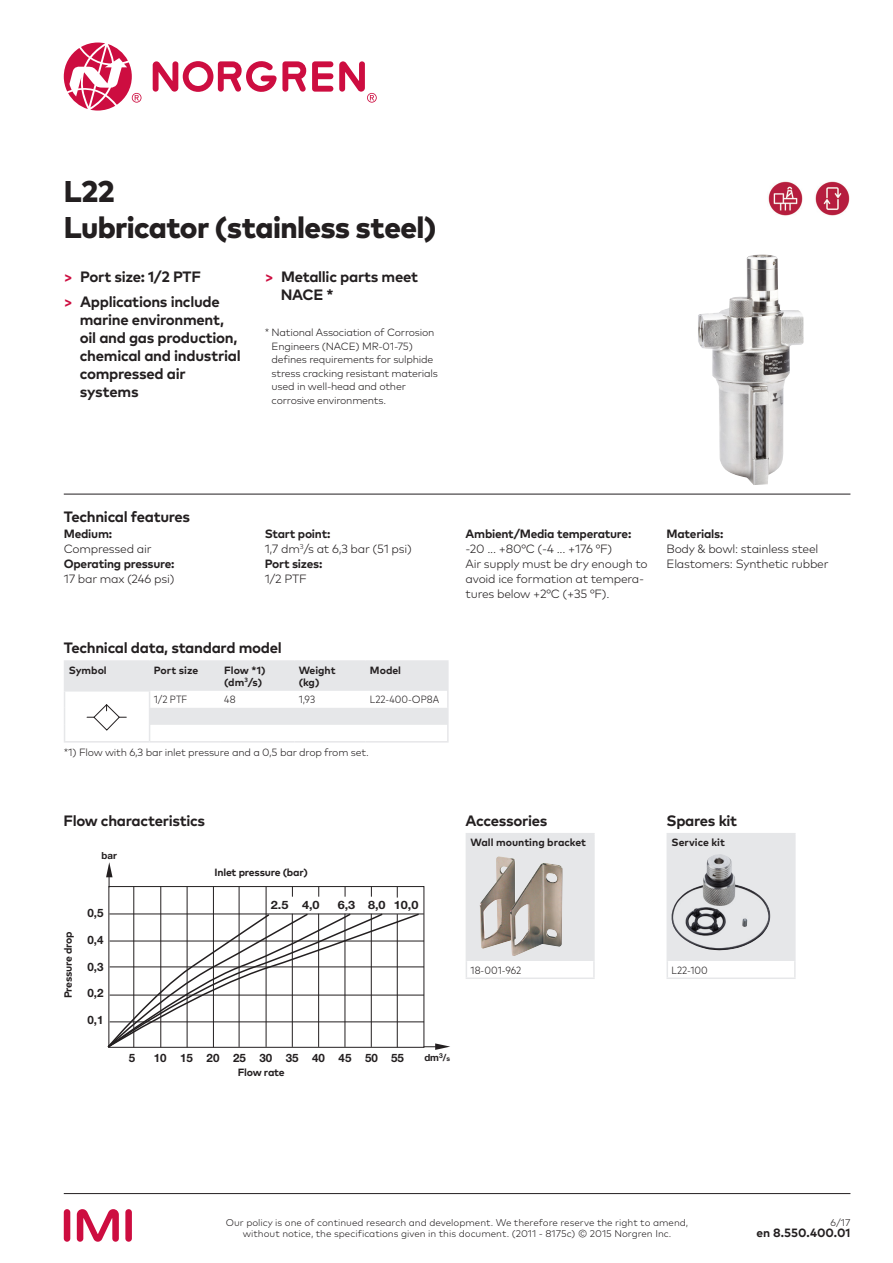
<style>
.page{position:relative;width:893px;height:1263px;background:#fff}
.page>*{position:absolute;margin:0;border:0;box-sizing:border-box;transform-origin:0 0}
.EN_Headings{font:800 30px/36px "Mark Pro";letter-spacing:-.02em;color:#231f20}
.EN_Headings-2{font:700 15px/18px "Mark Pro";letter-spacing:-.02em;color:#231f20}
.EN_Technical_feature{font:300 12px/15px "Mark Pro";letter-spacing:-.02em;color:#231f20}
.EN_Technical_feature-2{font:700 12px "Mark Pro";letter-spacing:-.02em;color:#231f20}
.EN_Technical_feature-3{font:700 12px "Mark Pro";color:#231f20}
.t1{font:700 11.55px "Helvetica Neue LTW1 G";color:#231f20}
.t2{font:700 11.55px "Helvetica Neue LTW1 G";color:#231f20;scale:1.09 1}
.EN_Table_notes{font:300 10.5px/13.5px "Mark Pro";letter-spacing:-.02em;color:#231f20}
.EN_Table_header{font:700 10.5px "Mark Pro";letter-spacing:-.01em;color:#231f20}
.EN_Table_Con_light{font:300 condensed 10.5px "Mark Pro";color:#231f20}
.t3{font:300 9.75px/11.2px "Mark Pro";color:#231f20;text-align:center}
.t4{font:700 9.75px "Helvetica Neue LTW1 G";color:#231f20}
.s1{color:#cd0d40}
.s2{font-stretch:normal}
.s3{font-size:6.75px}
</style>
<div class="page">
<hr style="left:64px;top:1193px;width:786px;height:1px;background:#231f20">
<div style="left:125px;top:1209px;width:7px;height:33px;background:#cd0d40;border-radius:3px"></div>
<div style="left:64px;top:1209px;width:6px;height:33px;background:#cd0d40;border-radius:3px"></div>
<svg style="left:77px;top:1209px;width:42px;height:33px"></svg>
<svg style="left:339px;top:61px;width:38px;height:42px"></svg>
<svg style="left:153px;top:61px;width:153px;height:31px"></svg>
<svg style="left:312px;top:61px;width:21px;height:31px"></svg>
<svg style="left:64px;top:43px;width:77px;height:68px"></svg>
<img style="left:815px;top:181px;width:35px;height:35px">
<img style="left:768px;top:181px;width:35px;height:35px">
<hr style="left:64px;top:494px;width:786px;height:1px;background:#231f20">
<hr style="left:64px;top:660px;width:86px;height:2px;background:#e6e7e9">
<hr style="left:150px;top:660px;width:70px;height:2px;background:#e6e7e9">
<hr style="left:220px;top:660px;width:74px;height:2px;background:#e6e7e9">
<hr style="left:294px;top:660px;width:72px;height:2px;background:#e6e7e9">
<hr style="left:366px;top:660px;width:83px;height:2px;background:#e6e7e9">
<hr style="left:150px;top:741px;width:70px;height:1px;background:#e6e7e9">
<hr style="left:220px;top:741px;width:74px;height:1px;background:#e6e7e9">
<hr style="left:294px;top:741px;width:72px;height:1px;background:#e6e7e9">
<hr style="left:366px;top:741px;width:83px;height:1px;background:#e6e7e9">
<hr style="left:64px;top:741px;width:86px;height:1px;background:#e6e7e9">
<svg style="left:64px;top:662px;width:385px;height:79px"></svg>
<img style="left:698px;top:254px;width:106px;height:231px">
<hr style="left:161px;top:886px;width:1px;height:161px;background:#231f20">
<hr style="left:134px;top:886px;width:1px;height:161px;background:#231f20">
<hr style="left:187px;top:886px;width:1px;height:161px;background:#231f20">
<hr style="left:213px;top:886px;width:1px;height:161px;background:#231f20">
<hr style="left:266px;top:886px;width:1px;height:161px;background:#231f20">
<hr style="left:239px;top:887px;width:1px;height:160px;background:#231f20">
<svg style="left:106px;top:862px;width:7px;height:25px"></svg>
<svg style="left:107px;top:913px;width:343px;height:137px"></svg>
<div style="left:466px;top:834px;width:128px;height:127px;background:#e6e7e9"></div>
<hr style="left:593px;top:834px;width:2px;height:127px;background:#e6e7e9">
<svg style="left:466px;top:961px;width:1px;height:16px"></svg>
<svg style="left:593px;top:961px;width:2px;height:16px"></svg>
<hr style="left:466px;top:833px;width:129px;height:1px;background:#e6e7e9">
<hr style="left:466px;top:977px;width:129px;height:2px;background:#e6e7e9">
<img style="left:480px;top:856px;width:83px;height:100px">
<div style="left:667px;top:834px;width:128px;height:127px;background:#e6e7e9"></div>
<hr style="left:666px;top:834px;width:2px;height:127px;background:#e6e7e9">
<hr style="left:794px;top:834px;width:2px;height:127px;background:#e6e7e9">
<svg style="left:666px;top:961px;width:2px;height:16px"></svg>
<svg style="left:794px;top:961px;width:2px;height:16px"></svg>
<hr style="left:666px;top:833px;width:130px;height:1px;background:#e6e7e9">
<hr style="left:666px;top:977px;width:130px;height:2px;background:#e6e7e9">
<img style="left:671px;top:854px;width:99px;height:96px">
<p class="EN_Headings" style="left:64px;top:171px;width:374px">L22<br>Lubricator (stainless steel)</p>
<p class="EN_Headings-2" style="left:64px;top:266px;width:139px"><span class="s1">&gt;</span> Port size: 1/2 PTF</p>
<p class="EN_Headings-2" style="left:80px;top:292px;width:162px;text-indent:-16px"><span class="s1">&gt;</span> Applications include marine environment, oil and gas production, chemical and industrial compressed air systems</p>
<p class="EN_Headings-2" style="left:281px;top:266px;width:139px;text-indent:-16px"><span class="s1">&gt;</span> Metallic parts meet<br>NACE *</p>
<p class="EN_Table_notes" style="left:272px;top:325px;width:168px;text-indent:-7px">* National Association of Corrosion<br>Engineers (NACE) MR-01-75) defines requirements for sulphide stress cracking resistant materials used in well-head and other corrosive environments.</p>
<p class="EN_Headings-2" style="left:64px;top:506px;width:128px">Technical features</p>
<p class="EN_Technical_feature-2" style="left:64px;top:524px;width:50px">Medium:</p>
<p class="EN_Technical_feature" style="left:64px;top:540px;width:89px">Compressed air</p>
<p class="EN_Technical_feature-2" style="left:64px;top:554px;width:112px">Operating pressure:</p>
<p class="EN_Technical_feature" style="left:64px;top:570px;width:112px">17 bar max (246 psi)</p>
<p class="EN_Technical_feature-2" style="left:265px;top:524px;width:67px">Start point:</p>
<p class="EN_Technical_feature" style="left:265px;top:540px;width:149px">1,7 dm<sup>3</sup>/s at 6,3 bar (51 psi)</p>
<p class="EN_Technical_feature-2" style="left:265px;top:554px;width:59px">Port sizes:</p>
<p class="EN_Technical_feature" style="left:265px;top:570px;width:44px">1/2 PTF</p>
<p class="EN_Headings-2" style="left:64px;top:637px;width:220px">Technical data, standard model</p>
<p class="EN_Table_header" style="left:69px;top:662px;width:40px">Symbol</p>
<p class="EN_Table_header" style="left:154px;top:662px;width:46px">Port size</p>
<p class="EN_Table_header" style="left:224px;top:662px;width:43px">Flow *1)</p>
<p class="EN_Table_header" style="left:224px;top:674px;width:39px">(dm<sup>3</sup>/s)</p>
<p class="EN_Table_header" style="left:299px;top:662px;width:38px">Weight</p>
<p class="EN_Table_header" style="left:299px;top:674px;width:22px">(kg)</p>
<p class="EN_Table_header" style="left:370px;top:662px;width:33px">Model</p>
<p class="EN_Table_Con_light" style="left:154px;top:692px;width:35px">1/2 PTF</p>
<p class="EN_Table_Con_light" style="left:224px;top:692px;width:13px">48</p>
<p class="EN_Table_Con_light" style="left:299px;top:692px;width:18px">1,93</p>
<p class="EN_Table_Con_light" style="left:370px;top:692px;width:71px">L22-400-<span class="s2">O</span>P8A</p>
<p class="EN_Table_notes" style="left:64px;top:745px;width:307px">*1) Flow with 6,3 bar inlet pressure and a 0,5 bar drop from set.</p>
<p class="EN_Technical_feature-2" style="left:466px;top:524px;width:167px">Ambient/Media temperature:</p>
<p class="EN_Technical_feature" style="left:466px;top:540px;width:148px">-20 ... +80°C (-4 ... +176 °F)</p>
<p class="EN_Technical_feature" style="left:466px;top:555px;width:184px">Air supply must be dry enough to avoid ice formation at tempera&shy;tures below +2°C (+35 °F).</p>
<p class="EN_Technical_feature-2" style="left:666px;top:524px;width:58px">Materials:</p>
<p class="EN_Technical_feature" style="left:666px;top:540px;width:164px">Body &amp; bowl: stainless steel<br>Elastomers: Synthetic rubber</p>
<p class="EN_Headings-2" style="left:63px;top:810px;width:143px">Flow characteristics</p>
<p class="EN_Table_header" style="left:60px;top:998px;width:69px;rotate:-90deg">Pressure drop</p>
<p class="t4" style="left:102px;top:850px;width:17px">bar</p>
<p class="t1" style="left:87px;top:906px;width:18px">0,5</p>
<p class="t1" style="left:87px;top:932px;width:18px">0,4</p>
<p class="t1" style="left:87px;top:959px;width:18px">0,3</p>
<p class="t1" style="left:87px;top:986px;width:18px">0,2</p>
<p class="t1" style="left:87px;top:1013px;width:18px">0,1</p>
<p class="EN_Table_header" style="left:215px;top:864px;width:95px">Inlet pressure (bar)</p>
<p class="t2" style="left:271px;top:897px;width:46px">2.5 4,0</p>
<p class="t2" style="left:338px;top:897px;width:75px">6,3 8,0 10,0</p>
<p class="t1" style="left:129px;top:1051px;width:8px">5</p>
<p class="t1" style="left:154px;top:1051px;width:252px">10 15 20 25 30 35 40 45 50 55</p>
<p class="EN_Table_header" style="left:238px;top:1065px;width:48px">Flow rate</p>
<p class="t4" style="left:424px;top:1052px;width:27px">dm<sup>3</sup>/<span class="s3">s</span></p>
<p class="EN_Headings-2" style="left:466px;top:810px;width:83px">Accessories</p>
<p class="EN_Table_header" style="left:471px;top:834px;width:117px">Wall mounting bracket</p>
<p class="EN_Table_Con_light" style="left:471px;top:962px;width:52px">18-001-962</p>
<p class="EN_Headings-2" style="left:666px;top:810px;width:72px">Spares kit</p>
<p class="EN_Table_header" style="left:671px;top:834px;width:55px">Service kit</p>
<p class="EN_Table_Con_light" style="left:671px;top:962px;width:38px">L22-100</p>
<p class="t3" style="left:226px;top:1216px;width:464px">Our policy is one of continued research and development. We therefore reserve the right to amend, without notice, the specifications given in this document. (2011 - 8175c) © 2015 Norgren Inc.</p>
<p class="t3" style="left:830px;top:1216px;width:21px">6/17</p>
<p class="EN_Technical_feature-3" style="left:756px;top:1224px;width:95px">en 8.550.400.01</p>
</div>
